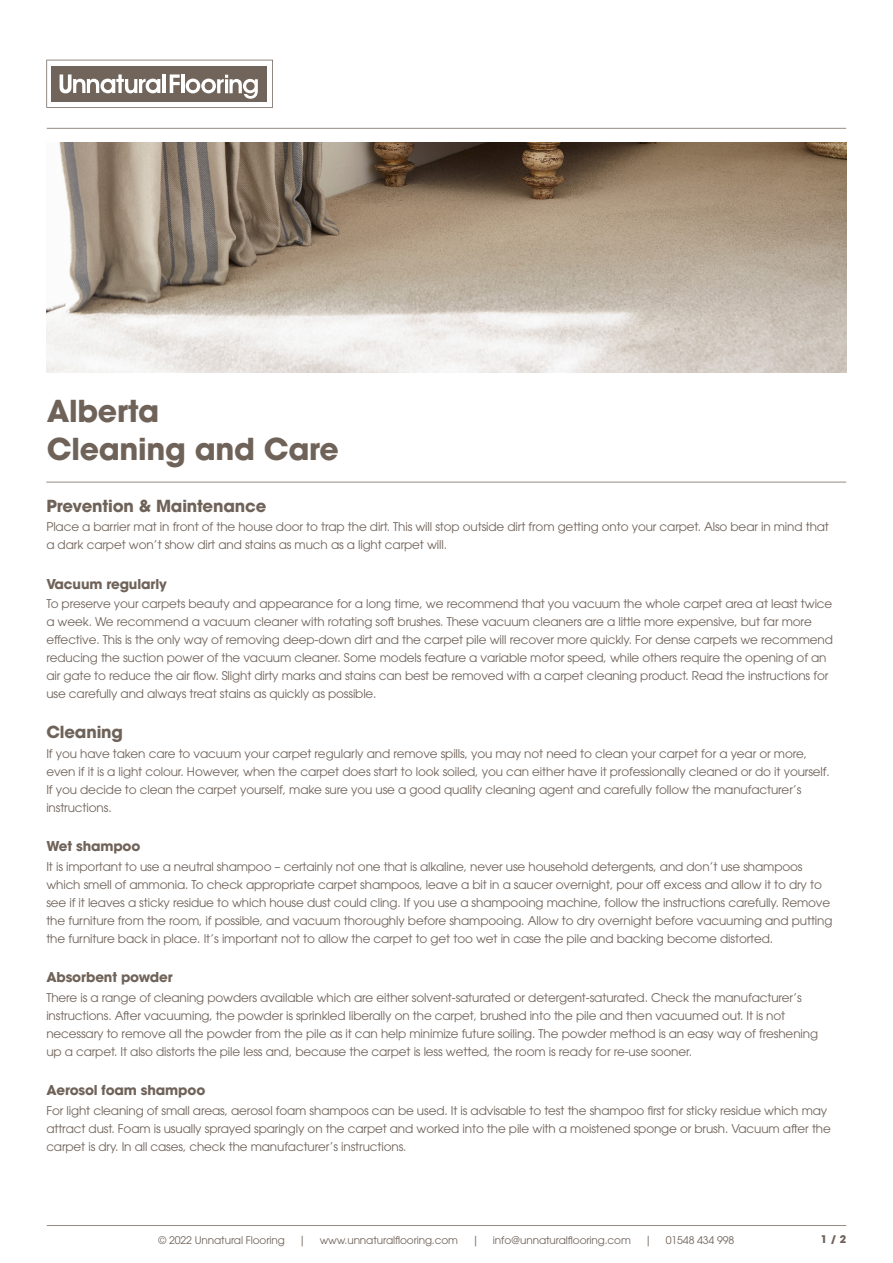
<style>
.page{position:relative;width:893px;height:1263px;background:#fff}
.page>*{position:absolute;margin:0;border:0;box-sizing:border-box;transform-origin:0 0}
.t1{font:700 30px/38.1px "ITC Avant Garde Pro";letter-spacing:-.01em;color:#6f6259}
.t2{font:700 16.5px "ITC Avant Garde Pro";letter-spacing:-.01em;color:#6f6259}
.t3{font:700 13.5px "ITC Avant Garde Pro";letter-spacing:-.01em;color:#6f6259}
.t4{font:12px/18px "ITC Avant Garde Pro";letter-spacing:-.01em;color:#6f6259}
.t5{font:10.5px "ITC Avant Garde Pro";letter-spacing:-.01em;color:#6f6259}
.t6{font:700 10.5px "ITC Avant Garde Pro";color:#6f6259}
</style>
<div class="page">
<img style="left:47px;top:142px;width:799px;height:231px">
<hr style="left:47px;top:128px;width:799px;height:1px;background:#968b83">
<hr style="left:46px;top:482px;width:800px;height:1px;background:#968b83">
<hr style="left:47px;top:1225px;width:799px;height:1px;background:#968b83">
<svg style="left:46px;top:60px;width:227px;height:48px"></svg>
<h1 class="t1" style="left:47px;top:391px;width:294px">Alberta<br>Cleaning and Care</h1>
<h2 class="t2" style="left:46px;top:494px;width:221px">Prevention &amp; Maintenance</h2>
<p class="t4" style="left:46px;top:518px;width:784px">Place a barrier mat in front of the house door to trap the dirt. This will stop outside dirt from getting onto your carpet. Also bear in mind that a dark carpet won’t show dirt and stains as much as a light carpet will.</p>
<p class="t3" style="left:46px;top:575px;width:122px">Vacuum regularly</p>
<p class="t4" style="left:46px;top:595px;width:788px">To preserve your carpets beauty and appearance for a long time, we recommend that you vacuum the whole carpet area at least twice a week. We recommend a vacuum cleaner with rotating soft brushes. These vacuum cleaners are a little more expensive, but far more effective. This is the only way of removing deep-down dirt and the carpet pile will recover more quickly. For dense carpets we recommend reducing the suction power of the vacuum cleaner. Some models feature a variable motor speed, while others require the opening of an air gate to reduce the air flow. Slight dirty marks and stains can best be removed with a carpet cleaning product. Read the instructions for use carefully and always treat stains as quickly as possible.</p>
<h2 class="t2" style="left:46px;top:721px;width:78px">Cleaning</h2>
<p class="t4" style="left:46px;top:744px;width:785px">If you have taken care to vacuum your carpet regularly and remove spills, you may not need to clean your carpet for a year or more, even if it is a light colour. However, when the carpet does start to look soiled, you can either have it professionally cleaned or do it yourself.<br>If you decide to clean the carpet yourself, make sure you use a good quality cleaning agent and carefully follow the manufacturer’s instructions.</p>
<p class="t3" style="left:46px;top:837px;width:96px">Wet shampoo</p>
<p class="t4" style="left:46px;top:857px;width:788px">It is important to use a neutral shampoo – certainly not one that is alkaline, never use household detergents, and don’t use shampoos which smell of ammonia. To check appropriate carpet shampoos, leave a bit in a saucer overnight, pour off excess and allow it to dry to see if it leaves a sticky residue to which house dust could cling. If you use a shampooing machine, follow the instructions carefully. Remove the furniture from the room, if possible, and vacuum thoroughly before shampooing. Allow to dry overnight before vacuuming and putting the furniture back in place. It’s important not to allow the carpet to get too wet in case the pile and backing become distorted.</p>
<p class="t3" style="left:46px;top:968px;width:128px">Absorbent powder</p>
<p class="t4" style="left:46px;top:988px;width:773px">There is a range of cleaning powders available which are either solvent-saturated or detergent-saturated. Check the manufacturer’s instructions. After vacuuming, the powder is sprinkled liberally on the carpet, brushed into the pile and then vacuumed out. It is not necessary to remove all the powder from the pile as it can help minimize future soiling. The powder method is an easy way of freshening up a carpet. It also distorts the pile less and, because the carpet is less wetted, the room is ready for re-use sooner.</p>
<p class="t3" style="left:46px;top:1081px;width:160px">Aerosol foam shampoo</p>
<p class="t4" style="left:46px;top:1101px;width:786px">For light cleaning of small areas, aerosol foam shampoos can be used. It is advisable to test the shampoo first for sticky residue which may attract dust. Foam is usually sprayed sparingly on the carpet and worked into the pile with a moistened sponge or brush. Vacuum after the carpet is dry. In all cases, check the manufacturer’s instructions.</p>
<p class="t5" style="left:159px;top:1233px;width:128px">© 2022 Unnatural Flooring</p>
<p class="t5" style="left:299px;top:1233px;width:9px">|</p>
<p class="t5" style="left:320px;top:1233px;width:140px">www.unnaturalflooring.com</p>
<p class="t5" style="left:472px;top:1233px;width:9px">|</p>
<p class="t5" style="left:493px;top:1233px;width:139px">info@unnaturalflooring.com</p>
<p class="t5" style="left:645px;top:1233px;width:9px">|</p>
<p class="t5" style="left:666px;top:1233px;width:70px">01548 434 998</p>
<p class="t6" style="left:821px;top:1232px;width:27px">1 / 2</p>
</div>
